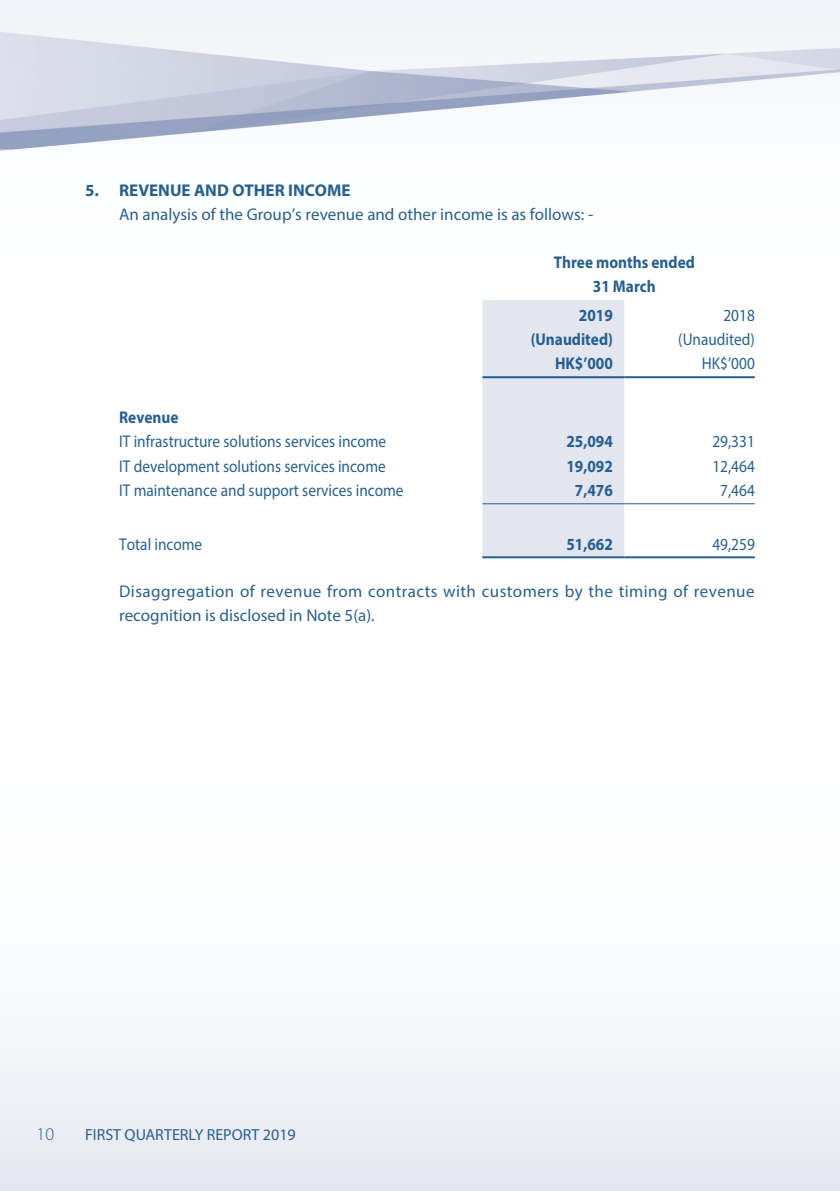
<style>
.page{position:relative;width:840px;height:1191px;background:#fff}
.page>*{position:absolute;margin:0;border:0;box-sizing:border-box;transform-origin:0 0}
.t1{font:300 18px "Myriad Pro";color:#266093}
.t2{font:17px "Myriad Pro";color:#266093;scale:.9 1}
.t3{font:17px/24px "Myriad Pro";letter-spacing:.025em;color:#266093}
.t4{font:700 17px/24px "Myriad Pro";color:#266093;text-align:center;scale:.9 1}
.t5{font:17px "Myriad Pro";color:#266093}
.t6{font:700 17px "Myriad Pro";color:#266093}
.t7{font:16px "Myriad Pro";color:#266093}
</style>
<div class="page">
<img style="left:0;top:0;width:839px;height:1191px">
<div style="left:482px;top:300px;width:142px;height:256px;background:#e3e5ef"></div>
<hr style="left:482px;top:376px;width:142px;height:2px;background:#266093">
<hr style="left:624px;top:376px;width:130px;height:2px;background:#266093">
<hr style="left:482px;top:503px;width:142px;height:1px;background:#266093">
<hr style="left:624px;top:503px;width:130px;height:1px;background:#266093">
<hr style="left:482px;top:556px;width:142px;height:2px;background:#266093">
<hr style="left:624px;top:556px;width:130px;height:2px;background:#266093">
<p class="t6" style="left:85px;top:179px;width:267px">5. REVENUE AND OTHER INCOME</p>
<p class="t5" style="left:119px;top:203px;width:475px">An analysis of the Group’s revenue and other income is as follows: -</p>
<p class="t4" style="left:553px;top:249px;width:158px">Three months ended<br>31 March</p>
<p class="t4" style="left:578px;top:303px;width:39px">2019</p>
<p class="t2" style="left:723px;top:305px;width:36px">2018</p>
<p class="t4" style="left:530px;top:327px;width:93px">(Unaudited)</p>
<p class="t2" style="left:678px;top:329px;width:86px">(Unaudited)</p>
<p class="t4" style="left:554px;top:351px;width:66px">HK$’000</p>
<p class="t2" style="left:701px;top:353px;width:60px">HK$’000</p>
<p class="t4" style="left:119px;top:405px;width:67px">Revenue</p>
<p class="t2" style="left:119px;top:431px;width:298px">IT infrastructure solutions services income</p>
<p class="t4" style="left:566px;top:429px;width:53px">25,094</p>
<p class="t2" style="left:712px;top:431px;width:49px">29,331</p>
<p class="t2" style="left:119px;top:455px;width:297px">IT development solutions services income</p>
<p class="t4" style="left:566px;top:453px;width:53px">19,092</p>
<p class="t2" style="left:712px;top:455px;width:49px">12,464</p>
<p class="t2" style="left:119px;top:479px;width:317px">IT maintenance and support services income</p>
<p class="t4" style="left:574px;top:477px;width:44px">7,476</p>
<p class="t2" style="left:719px;top:479px;width:40px">7,464</p>
<p class="t2" style="left:119px;top:533px;width:94px">Total income</p>
<p class="t4" style="left:566px;top:531px;width:53px">51,662</p>
<p class="t2" style="left:712px;top:533px;width:49px">49,259</p>
<p class="t3" style="left:119px;top:578px;width:636px">Disaggregation of revenue from contracts with customers by the timing of revenue recognition is disclosed in Note 5(a).</p>
<p class="t1" style="left:37px;top:1122px;width:19px">10</p>
<p class="t7" style="left:85px;top:1124px;width:212px">FIRST QUARTERLY REPORT 2019</p>
</div>
